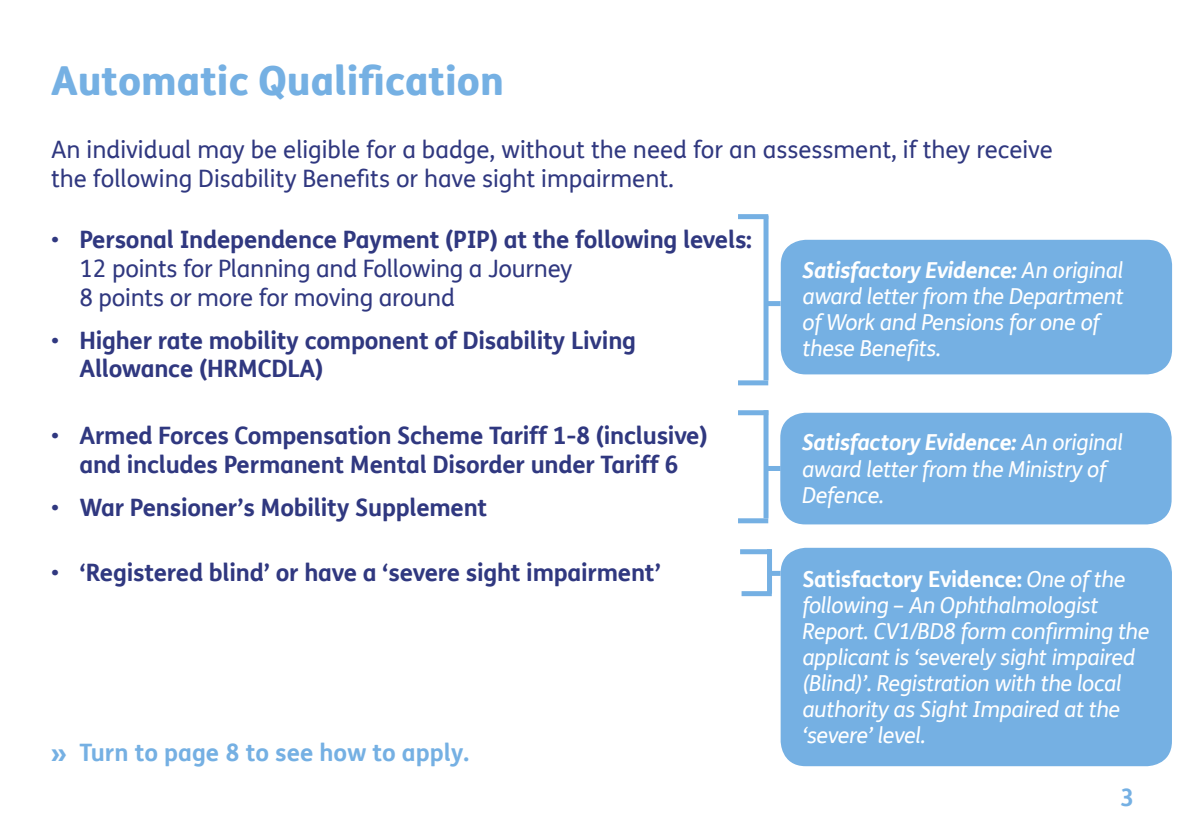
<style>
.page{position:relative;width:1191px;height:840px;background:#fff}
.page>*{position:absolute;margin:0;border:0;box-sizing:border-box;transform-origin:0 0}
.Heading{font:800 40px "FS Me";color:#75b0e3}
.Body{font:24px/28.8px "FS Me";color:#303880}
.t1{font:700 24px/28.8px "FS Me";letter-spacing:-.01em;color:#303880}
.t2{font:700 24px "FS Me";color:#75b0e3}
.White_Evidence_Text{font:italic 22px/26px "FS Me";letter-spacing:-.015em;color:#fff}
.Evidence_Title{font:italic 22px/26px "FS Me";letter-spacing:-.015em;color:#fff}
.s1{font-weight:700}
.s2{font-weight:400}
.s3{font-family:"Gill Sans"}
.s4{font-weight:700;font-style:normal}
</style>
<div class="page">
<div style="left:738px;top:214px;width:30px;height:5px;background:#75b0e3"></div>
<div style="left:738px;top:380px;width:30px;height:5px;background:#75b0e3"></div>
<div style="left:763px;top:215px;width:5px;height:165px;background:#75b0e3"></div>
<div style="left:766px;top:301px;width:14px;height:5px;background:#75b0e3"></div>
<div style="left:740px;top:549px;width:30px;height:5px;background:#75b0e3"></div>
<svg style="left:741px;top:591px;width:31px;height:4px"></svg>
<div style="left:767px;top:549px;width:5px;height:44px;background:#75b0e3"></div>
<div style="left:768px;top:570px;width:12px;height:5px;background:#75b0e3"></div>
<div style="left:781px;top:241px;width:390px;height:132px;background:#75b0e3;border-radius:24px"></div>
<div style="left:780px;top:240px;width:392px;height:134px;border:2px solid #75b0e3;border-radius:24px"></div>
<div style="left:781px;top:548px;width:390px;height:216px;background:#75b0e3;border-radius:24px"></div>
<div style="left:780px;top:547px;width:392px;height:218px;border:2px solid #75b0e3;border-radius:24px"></div>
<div style="left:781px;top:413px;width:389px;height:110px;background:#75b0e3;border-radius:24px"></div>
<div style="left:780px;top:412px;width:391px;height:112px;border:2px solid #75b0e3;border-radius:24px"></div>
<div style="left:738px;top:410px;width:30px;height:5px;background:#75b0e3"></div>
<div style="left:738px;top:518px;width:30px;height:5px;background:#75b0e3"></div>
<div style="left:763px;top:410px;width:5px;height:108px;background:#75b0e3"></div>
<div style="left:766px;top:465px;width:14px;height:5px;background:#75b0e3"></div>
<p class="Heading" style="left:51px;top:49px;width:454px">Automatic Qualification</p>
<p class="Body" style="left:51px;top:135px;width:1003px">An individual may be eligible for a badge, without the need for an assessment, if they receive the following Disability Benefits or have sight impairment.</p>
<p class="Body" style="left:79px;top:224px;width:674px;text-indent:-28px">• <span class="s1">Personal Independence Payment (PIP) at the following levels:<br></span>12 points for Planning and Following a Journey<br>8 points or more for moving around</p>
<p class="t1" style="left:79px;top:324px;width:558px;text-indent:-28px"><span class="s2">•</span> Higher rate mobility component of Disability Living<br>Allowance (HRMCDLA)</p>
<p class="t1" style="left:51px;top:419px;width:658px;text-align:center"><span class="s2">•</span> Armed Forces Compensation Scheme Tariff 1-8 (inclusive) and includes Permanent Mental Disorder under Tariff 6</p>
<p class="t1" style="left:51px;top:491px;width:438px"><span class="s2">•</span> War Pensioner’s Mobility Supplement</p>
<p class="t1" style="left:51px;top:556px;width:611px"><span class="s2">•</span> ‘Registered blind’ or have a ‘severe sight impairment’</p>
<p class="t2" style="left:51px;top:733px;width:420px"><span class="s3">»</span> Turn to page 8 to see how to apply.</p>
<p class="Evidence_Title" style="left:802px;top:256px;width:323px"><span class="s1">Satisfactory Evidence:</span> An original award letter from the Department of Work and Pensions for one of these Benefits.</p>
<p class="Evidence_Title" style="left:802px;top:429px;width:322px"><span class="s1">Satisfactory Evidence:</span> An original award letter from the Ministry of<br>Defence.</p>
<p class="White_Evidence_Text" style="left:802px;top:565px;width:349px"><span class="s4">Satisfactory Evidence:</span> One of the following – An Ophthalmologist Report. CV1/BD8 form confirming the applicant is ‘severely sight impaired (Blind)’. Registration with the local authority as Sight Impaired at the ‘severe’ level.</p>
<p class="t2" style="left:1120px;top:778px;width:16px">3</p>
</div>
